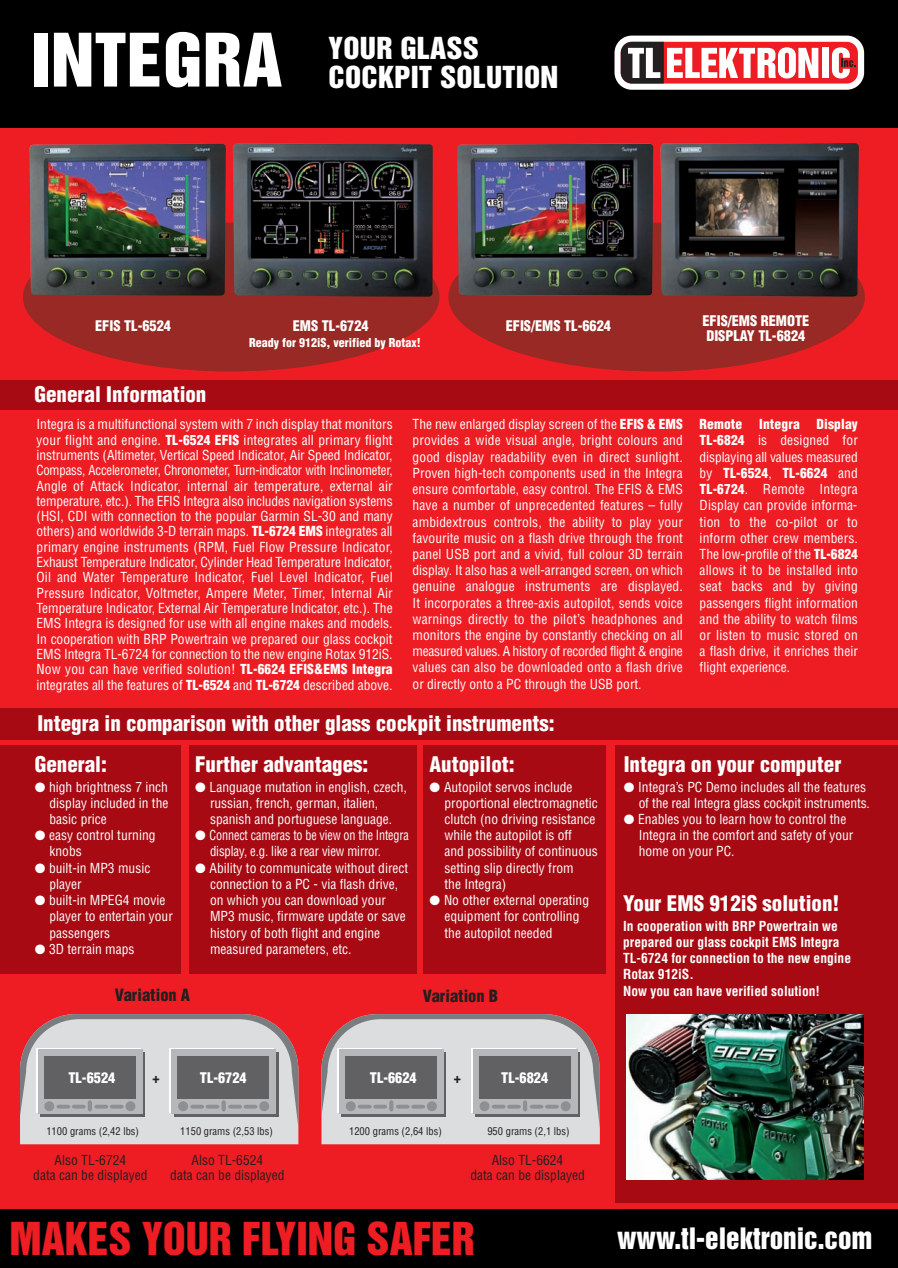
<style>
.page{position:relative;width:898px;height:1268px;background:#fff}
.page>*{position:absolute;margin:0;border:0;box-sizing:border-box;transform-origin:0 0}
.t1{font:67.35px "Helvetica Inserat CE";letter-spacing:.01em;color:#fff;scale:1.05 1}
.t2{font:41.55px "Helvetica Inserat CE";color:#ee1d23}
.t3{font:27.75px "Helvetica Inserat CE";letter-spacing:.01em;color:#fff;scale:1.05 1}
.t4{font:27px "Helvetica Inserat CE";color:#fff}
.t5{font:900 21px "Helvetica Condensed CE";color:#fff}
.t6{font:900 16.5px "Helvetica Condensed CE";color:#231f20}
.t7{font:900 14.25px/15px "Helvetica Condensed CE";color:#fff}
.t8{font:900 14.25px "Helvetica Condensed CE";color:#231f20}
.t9{font:13.5px/16.2px "Helvetica Condensed CE";color:#fff}
.t10{font:700 13.5px/16.2px "Helvetica Condensed CE";color:#fff}
.t11{font:13.5px/15px "Helvetica Condensed CE";color:#231f20;text-align:center}
.t12{font:13.5px/16px "Helvetica Condensed CE";color:#fff;scale:.9 1}
.t13{font:900 12px "Helvetica Condensed CE";color:#fff}
.t14{font:10.5px "Helvetica Condensed CE";color:#231f20}
.s1{font-weight:900}
</style>
<div class="page">
<div style="left:0;top:0;width:898px;height:1267px;background:#ee1d23"></div>
<div style="left:0;top:0;width:898px;height:127px;background:#000"></div>
<div style="left:615px;top:745px;width:283px;height:457px;background:#a70a12"></div>
<div style="left:423px;top:745px;width:182px;height:229px;background:#a70a12"></div>
<div style="left:189px;top:745px;width:227px;height:229px;background:#a70a12"></div>
<div style="left:0;top:745px;width:181px;height:229px;background:#a70a12"></div>
<div style="left:0;top:708px;width:898px;height:32px;background:#a70a12"></div>
<div style="left:0;top:380px;width:898px;height:29px;background:#a70a12"></div>
<div style="left:0;top:1209px;width:898px;height:58px;background:#000"></div>
<svg style="left:23px;top:223px;width:416px;height:148px;fill:#992924"></svg>
<svg style="left:448px;top:223px;width:416px;height:148px;fill:#992924"></svg>
<svg style="left:20px;top:1014px;width:278px;height:130px;background:#b1abae"></svg>
<svg style="left:321px;top:1014px;width:279px;height:130px;background:#b3abad"></svg>
<img style="left:29px;top:144px;width:197px;height:151px">
<img style="left:232px;top:144px;width:201px;height:153px">
<img style="left:457px;top:143px;width:196px;height:153px">
<img style="left:660px;top:143px;width:198px;height:154px">
<img style="left:627px;top:1014px;width:236px;height:165px">
<img style="left:617px;top:35px;width:248px;height:55px">
<div style="left:614px;top:36px;width:250px;height:54px;background:#fff;border-radius:17px"></div>
<div style="left:620px;top:42px;width:237px;height:42px;background:#ee1d23;border-radius:11px"></div>
<div style="left:822px;top:48px;width:7px;height:30px;background:#fff"></div>
<svg style="left:620px;top:42px;width:198px;height:42px"></svg>
<svg style="left:832px;top:47px;width:23px;height:31px"></svg>
<h1 class="t1" style="left:31px;top:33px;width:241px">INTEGRA</h1>
<h3 class="t3" style="left:328px;top:37px;width:145px">YOUR GLASS</h3>
<h3 class="t3" style="left:328px;top:66px;width:220px">COCKPIT SOLUTION</h3>
<p class="t7" style="left:95px;top:319px;width:77px">EFIS TL-6524</p>
<p class="t7" style="left:293px;top:319px;width:77px">EMS TL-6724</p>
<p class="t13" style="left:249px;top:338px;width:173px">Ready for 912iS, verified by Rotax!</p>
<p class="t7" style="left:505px;top:319px;width:107px">EFIS/EMS TL-6624</p>
<p class="t7" style="left:702px;top:314px;width:108px">EFIS/EMS REMOTE<br>DISPLAY TL-6824</p>
<h3 class="t5" style="left:34px;top:386px;width:173px">General Information</h3>
<p class="t9" style="left:36px;top:418px;width:358px;line-height:15.3px;text-align:justify">Integra is a multifunctional system with 7 inch display that monitors your flight and engine. <span class="s1">TL-6524 EFIS</span> integrates all primary flight instruments (Altimeter, Vertical Speed Indicator, Air Speed Indicator, Compass, Accelerometer, Chronometer, Turn-indicator with Inclinometer, Angle of Attack Indicator, internal air temperature, external air temperature, etc.). The EFIS Integra also includes navigation systems (HSI, CDI with connection to the popular Garmin SL-30 and many others) and worldwide 3-D terrain maps. <span class="s1">TL-6724 EMS</span> integrates all primary engine instruments (RPM, Fuel Flow Pressure Indicator, Exhaust Temperature Indicator, Cylinder Head Temperature Indicator, Oil and Water Temperature Indicator, Fuel Level Indicator, Fuel Pressure Indicator, Voltmeter, Ampere Meter, Timer, Internal Air Temperature Indicator, External Air Temperature Indicator, etc.). The EMS Integra is designed for use with all engine makes and models.<br>In cooperation with BRP Powertrain we prepared our glass cockpit EMS Integra TL-6724 for connection to the new engine Rotax 912iS.<br>Now you can have verified solution! <span class="s1">TL-6624 EFIS&amp;EMS Integra </span>integrates all the features of <span class="s1">TL-6524</span> and <span class="s1">TL-6724</span> described above.</p>
<p class="t9" style="left:412px;top:417px;width:272px;text-align:justify">The new enlarged display screen of the <span class="s1">EFIS &amp; EMS </span>provides a wide visual angle, bright colours and good display readability even in direct sunlight.<br>Proven high-tech components used in the Integra ensure comfortable, easy control. The EFIS &amp; EMS have a number of unprecedented features – fully ambidextrous controls, the ability to play your favourite music on a flash drive through the front panel USB port and a vivid, full colour 3D terrain display. It also has a well-arranged screen, on which genuine analogue instruments are displayed.<br>It incorporates a three-axis autopilot, sends voice warnings directly to the pilot’s headphones and monitors the engine by constantly checking on all measured values. A history of recorded flight &amp; engine values can also be downloaded onto a flash drive or directly onto a PC through the USB port.</p>
<p class="t9" style="left:699px;top:417px;width:160px;text-align:justify"><span class="s1">Remote Integra Display TL-6824</span> is designed for displaying all values measured by <span class="s1">TL-6524</span>, <span class="s1">TL-6624</span> and <span class="s1">TL-6724</span>. Remote Integra Display can provide informa&shy;tion to the co-pilot or to inform other crew members.<br>The low-profile of the <span class="s1">TL-6824 </span>allows it to be installed into seat backs and by giving passengers flight information and the ability to watch films or listen to music stored on a flash drive, it enriches their flight experience.</p>
<h3 class="t5" style="left:37px;top:715px;width:519px">Integra in comparison with other glass cockpit instruments:</h3>
<h3 class="t5" style="left:35px;top:756px;width:74px">General:</h3>
<p class="t9" style="left:50px;top:780px;width:120px;text-align:justify;text-indent:-15px">● high brightness 7 inch display included in the basic price</p>
<p class="t9" style="left:50px;top:828px;width:107px;text-indent:-15px">● easy control turning knobs</p>
<p class="t9" style="left:50px;top:861px;width:102px;text-indent:-15px">● built-in MP3 music player</p>
<p class="t9" style="left:50px;top:893px;width:125px;text-indent:-15px">● built-in MPEG4 movie player to entertain your passengers</p>
<p class="t9" style="left:35px;top:942px;width:101px">● 3D terrain maps</p>
<h3 class="t5" style="left:195px;top:756px;width:175px">Further advantages:</h3>
<p class="t9" style="left:210px;top:780px;width:198px;text-indent:-15px">● Language mutation in english, czech, russian, french, german, italien, spanish and portuguese language.</p>
<p class="t12" style="left:210px;top:828px;width:222px;text-indent:-15px">● Connect cameras to be view on the Integra display, e.g. like a rear view mirror.</p>
<p class="t9" style="left:210px;top:861px;width:200px;text-indent:-15px">● Ability to communicate without direct connection to a PC - via flash drive, on which you can download your MP3 music, firmware update or save history of both flight and engine measured parameters, etc.</p>
<h3 class="t5" style="left:429px;top:756px;width:87px">Autopilot:</h3>
<p class="t9" style="left:444px;top:780px;width:155px;text-indent:-15px">● Autopilot servos include proportional electromagnetic clutch (no driving resistance while the autopilot is off<br>and possibility of continuous setting slip directly from<br>the Integra)</p>
<p class="t9" style="left:444px;top:893px;width:146px;text-indent:-15px">● No other external operating equipment for controlling the autopilot needed</p>
<p class="t6" style="left:115px;top:989px;width:77px">Variation A</p>
<p class="t6" style="left:423px;top:989px;width:77px">Variation B</p>
<h3 class="t5" style="left:623px;top:756px;width:219px">Integra on your computer</h3>
<p class="t9" style="left:623px;top:780px;width:247px;text-align:right">● Integra’s PC Demo includes all the features of the real Integra glass cockpit instruments.</p>
<p class="t9" style="left:638px;top:812px;width:216px;text-indent:-15px">● Enables you to learn how to control the<br>Integra in the comfort and safety of your home on your PC.</p>
<h3 class="t5" style="left:623px;top:895px;width:218px">Your EMS 912iS solution!</h3>
<p class="t10" style="left:623px;top:918px;width:229px">In cooperation with BRP Powertrain we prepared our glass cockpit EMS Integra TL-6724 for connection to the new engine Rotax 912iS.<br>Now you can have verified solution!</p>
<p class="t7" style="left:68px;top:1071px;width:48px">TL-6524</p>
<p class="t7" style="left:370px;top:1071px;width:48px">TL-6624</p>
<p class="t7" style="left:200px;top:1071px;width:48px">TL-6724</p>
<p class="t7" style="left:501px;top:1071px;width:48px">TL-6824</p>
<p class="t8" style="left:152px;top:1072px;width:9px">+</p>
<p class="t8" style="left:454px;top:1072px;width:9px">+</p>
<p class="t14" style="left:46px;top:1127px;width:94px">1100 grams (2,42 lbs)</p>
<p class="t14" style="left:180px;top:1127px;width:94px">1150 grams (2,53 lbs)</p>
<p class="t14" style="left:349px;top:1127px;width:94px">1200 grams (2,64 lbs)</p>
<p class="t14" style="left:487px;top:1127px;width:84px">950 grams (2,1 lbs)</p>
<p class="t11" style="left:170px;top:1154px;width:116px">Also TL-6524<br>data can be displayed</p>
<p class="t11" style="left:470px;top:1154px;width:116px">Also TL-6624<br>data can be displayed</p>
<p class="t11" style="left:33px;top:1154px;width:116px">Also TL-6724<br>data can be displayed</p>
<h2 class="t2" style="left:9px;top:1221px;width:467px">MAKES YOUR FLYING SAFER</h2>
<h3 class="t4" style="left:617px;top:1227px;width:257px">www.tl-elektronic.com</h3>
</div>
